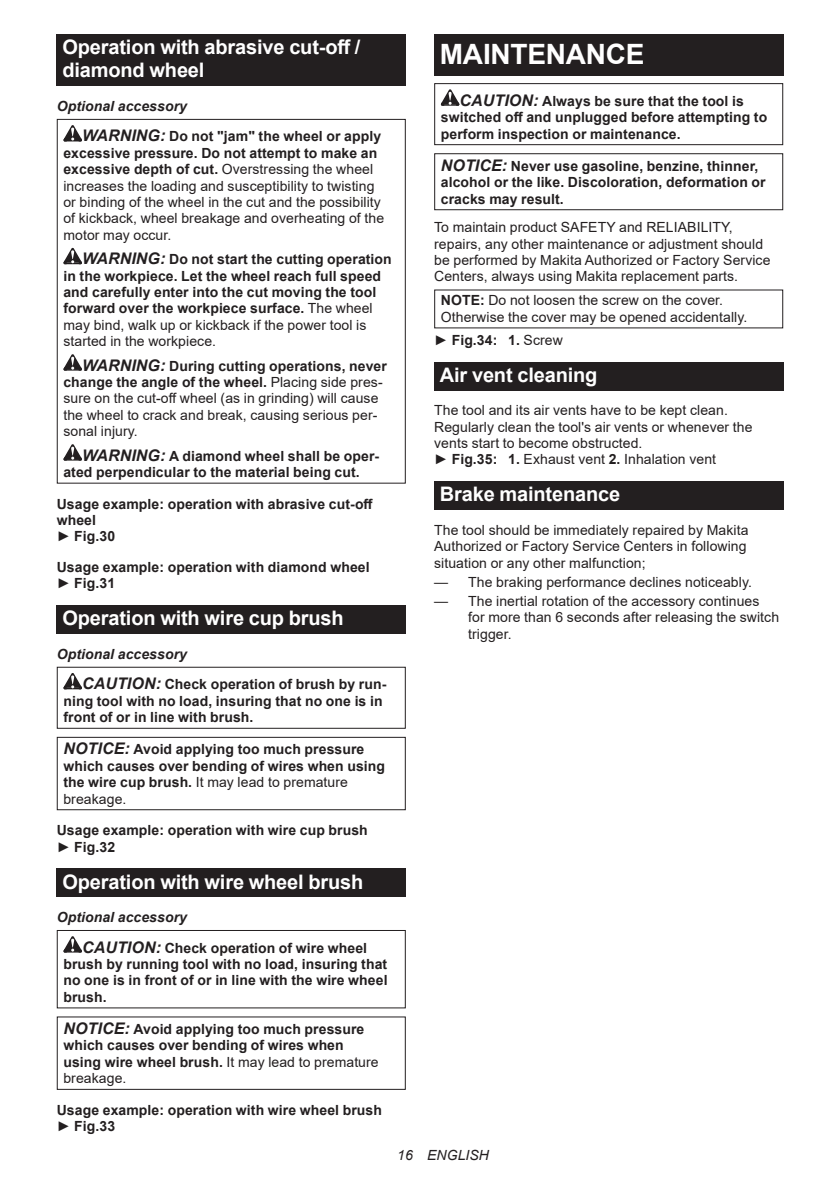
<style>
.page{position:relative;width:840px;height:1191px;background:#fff}
.page>*{position:absolute;margin:0;border:0;box-sizing:border-box;transform-origin:0 0}
.t1{font:700 28px "Arial";letter-spacing:-.01em;color:#fff}
.t2{font:700 20px/23.4px "Arial";letter-spacing:-.01em;color:#fff}
.t3{font:700 14px/16.4px "Arial";letter-spacing:.005em;color:#231f20}
.t4{font:14px/16.4px "Arial";letter-spacing:.005em;color:#231f20}
.t5{font:italic 14px "Arial";letter-spacing:.005em;color:#231f20}
.s1{font-style:italic}
.s2{font-style:italic;font-size:16px}
.s3{font-weight:700}
.s4{font-weight:400}
.s5{font-weight:700;font-style:italic;font-size:16px}
</style>
<div class="page">
<div style="left:57px;top:34px;width:348px;height:52px;background:#231f20"></div>
<svg style="left:63px;top:125px;width:19px;height:16px"></svg>
<svg style="left:63px;top:248px;width:19px;height:16px"></svg>
<svg style="left:63px;top:354px;width:19px;height:16px"></svg>
<svg style="left:63px;top:444px;width:19px;height:16px"></svg>
<div style="left:57px;top:119px;width:348px;height:364px;border:1px solid #231f20"></div>
<div style="left:57px;top:605px;width:348px;height:29px;background:#231f20"></div>
<svg style="left:63px;top:673px;width:19px;height:16px"></svg>
<div style="left:57px;top:666px;width:348px;height:63px;border:1px solid #231f20"></div>
<div style="left:57px;top:737px;width:348px;height:73px;border:1px solid #231f20"></div>
<div style="left:57px;top:868px;width:348px;height:29px;background:#231f20"></div>
<svg style="left:63px;top:936px;width:19px;height:16px"></svg>
<div style="left:57px;top:930px;width:348px;height:78px;border:1px solid #231f20"></div>
<div style="left:434px;top:34px;width:348px;height:41px;background:#231f20"></div>
<svg style="left:440px;top:89px;width:19px;height:17px"></svg>
<div style="left:434px;top:83px;width:348px;height:62px;border:1px solid #231f20"></div>
<div style="left:434px;top:153px;width:348px;height:57px;border:1px solid #231f20"></div>
<div style="left:434px;top:362px;width:348px;height:28px;background:#231f20"></div>
<div style="left:434px;top:481px;width:348px;height:29px;background:#231f20"></div>
<h2 class="t2" style="left:62px;top:36px;width:299px">Operation with abrasive cut-off / diamond wheel</h2>
<p class="t3" style="left:82px;top:91px;width:300px;line-height:30.6px;text-indent:-25px"><span class="s1">Optional accessory<br></span><span class="s2">WARNING:</span> Do not "jam" the wheel or apply</p>
<p class="t4" style="left:63px;top:145px;width:322px"><span class="s3">excessive pressure. Do not attempt to make an excessive depth of cut.</span> Overstressing the wheel increases the loading and susceptibility to twisting or binding of the wheel in the cut and the possibility of kickback, wheel breakage and overheating of the motor may occur.</p>
<p class="t3" style="left:63px;top:251px;width:329px;text-indent:19px"><span class="s2">WARNING:</span> Do not start the cutting operation in the workpiece. Let the wheel reach full speed and carefully enter into the cut moving the tool forward over the workpiece surface. <span class="s4">The wheel may bind, walk up or kickback if the power tool is started in the workpiece.</span></p>
<p class="t4" style="left:63px;top:357px;width:325px;text-indent:19px"><span class="s5">WARNING:</span> <span class="s3">During cutting operations, never change the angle of the wheel.</span> Placing side pres&shy;sure on the cut-off wheel (as in grinding) will cause the wheel to crack and break, causing serious per&shy;sonal injury.</p>
<p class="t3" style="left:63px;top:447px;width:317px;text-indent:19px"><span class="s2">WARNING:</span> A diamond wheel shall be oper&shy;ated perpendicular to the material being cut.</p>
<p class="t3" style="left:57px;top:495px;width:317px">Usage example: operation with abrasive cut-off wheel<br><span class="s4">►</span> Fig.30</p>
<p class="t3" style="left:57px;top:559px;width:314px">Usage example: operation with diamond wheel <span class="s4">►</span> Fig.31</p>
<h2 class="t2" style="left:62px;top:607px;width:282px">Operation with wire cup brush</h2>
<p class="t3" style="left:82px;top:638px;width:305px;line-height:30.6px;text-indent:-25px"><span class="s1">Optional accessory<br></span><span class="s2">CAUTION:</span> Check operation of brush by run-</p>
<p class="t3" style="left:63px;top:693px;width:320px">ning tool with no load, insuring that no one is in front of or in line with brush.</p>
<p class="t3" style="left:63px;top:741px;width:323px"><span class="s2">NOTICE:</span> Avoid applying too much pressure which causes over bending of wires when using the wire cup brush. <span class="s4">It may lead to premature breakage.</span></p>
<p class="t3" style="left:57px;top:822px;width:312px">Usage example: operation with wire cup brush <span class="s4">►</span> Fig.32</p>
<h2 class="t2" style="left:62px;top:870px;width:302px">Operation with wire wheel brush</h2>
<p class="t3" style="left:82px;top:902px;width:286px;line-height:30.6px;text-indent:-25px"><span class="s1">Optional accessory<br></span><span class="s2">CAUTION:</span> Check operation of wire wheel</p>
<p class="t3" style="left:63px;top:956px;width:325px;text-align:justify">brush by running tool with no load, insuring that no one is in front of or in line with the wire wheel brush.</p>
<p class="t3" style="left:63px;top:1021px;width:316px"><span class="s2">NOTICE:</span> Avoid applying too much pressure which causes over bending of wires when using wire wheel brush. <span class="s4">It may lead to premature breakage.</span></p>
<p class="t3" style="left:57px;top:1101px;width:326px">Usage example: operation with wire wheel brush <span class="s4">►</span> Fig.33</p>
<h1 class="t1" style="left:439px;top:34px;width:206px">MAINTENANCE</h1>
<p class="t3" style="left:440px;top:93px;width:327px;text-indent:19px"><span class="s2">CAUTION:</span> Always be sure that the tool is switched off and unplugged before attempting to perform inspection or maintenance.</p>
<p class="t3" style="left:440px;top:158px;width:326px"><span class="s2">NOTICE:</span> Never use gasoline, benzine, thinner, alcohol or the like. Discoloration, deformation or cracks may result.</p>
<p class="t4" style="left:434px;top:219px;width:337px">To maintain product SAFETY and RELIABILITY, repairs, any other maintenance or adjustment should be performed by Makita Authorized or Factory Service Centers, always using Makita replacement parts.</p>
<p class="t4" style="left:440px;top:292px;width:308px"><span class="s3">NOTE:</span> Do not loosen the screw on the cover.<br>Otherwise the cover may be opened accidentally.</p>
<p class="t3" style="left:434px;top:332px;width:130px"><span class="s4">►</span> Fig.34: 1. <span class="s4">Screw</span></p>
<h2 class="t2" style="left:439px;top:363px;width:159px">Air vent cleaning</h2>
<p class="t4" style="left:434px;top:402px;width:320px">The tool and its air vents have to be kept clean.<br>Regularly clean the tool's air vents or whenever the vents start to become obstructed.<br>► <span class="s3">Fig.35: 1.</span> Exhaust vent <span class="s3">2.</span> Inhalation vent</p>
<h2 class="t2" style="left:439px;top:483px;width:182px">Brake maintenance</h2>
<p class="t4" style="left:434px;top:521px;width:315px">The tool should be immediately repaired by Makita<br>Authorized or Factory Service Centers in following situation or any other malfunction;</p>
<p class="t4" style="left:434px;top:573px;width:319px">— The braking performance declines noticeably.</p>
<p class="t4" style="left:468px;top:593px;width:312px;text-indent:-34px">— The inertial rotation of the accessory continues for more than 6 seconds after releasing the switch trigger.</p>
<p class="t5" style="left:397px;top:1146px;width:93px">16 ENGLISH</p>
</div>
